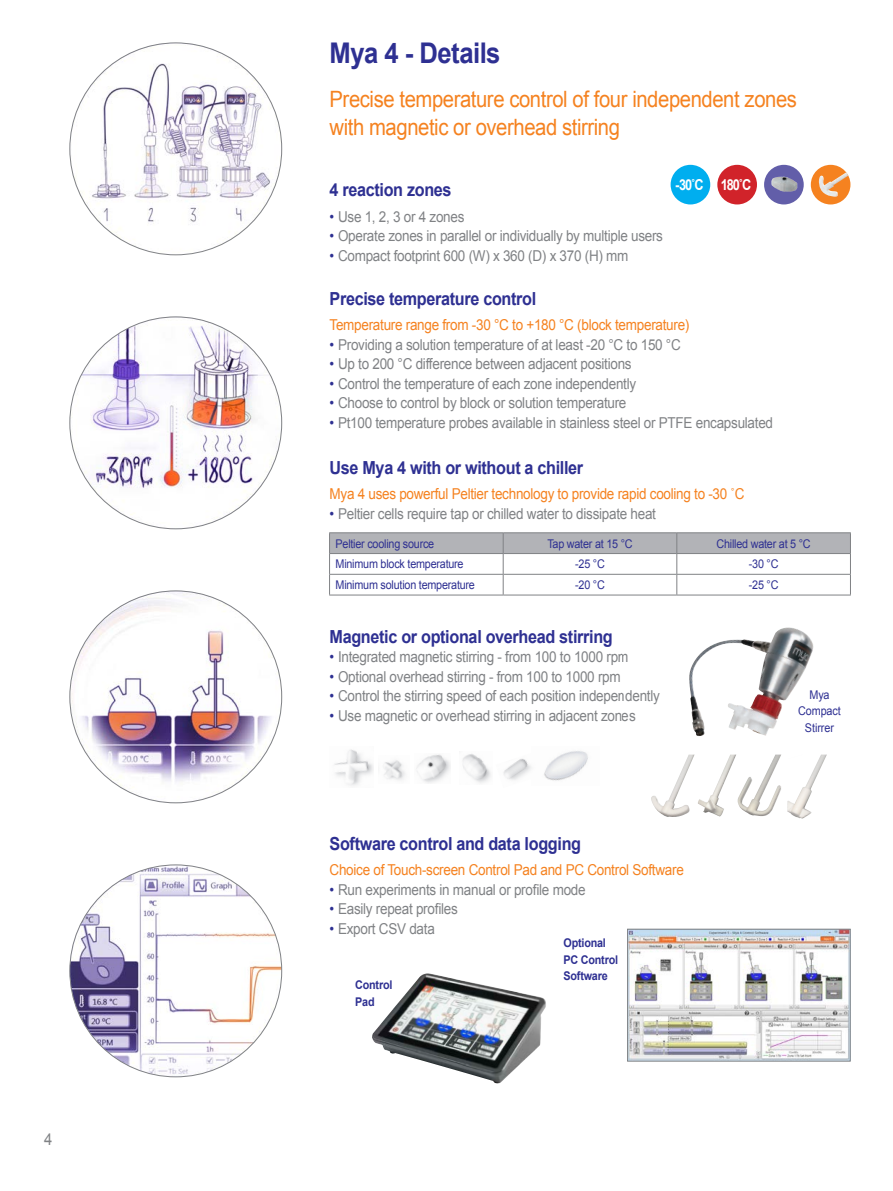
<style>
.page{position:relative;width:893px;height:1191px;background:#fff}
.page>*{position:absolute;margin:0;border:0;box-sizing:border-box;transform-origin:0 0}
.t1{font:700 28.5px "Arial";letter-spacing:-.02em;color:#2e3092;scale:.9 1}
.t2{font:22.5px "Arial";letter-spacing:-.02em;color:#f58220;scale:.9 1}
.t3{font:700 18px "Arial";letter-spacing:-.02em;color:#2e3092;scale:.9 1}
.t4{font:16.5px "Arial";color:#808285;scale:.9 1}
.t5{font:15px "Arial";letter-spacing:-.02em;color:#808285;scale:.9 1}
.t6{font:15px "Arial";letter-spacing:-.02em;color:#f58220;scale:.9 1}
.temperature{font:700 15px "Arial";color:#fff;scale:.85 1}
.p_table{font:12px "Arial";letter-spacing:-.02em;color:#2e3092;scale:.9 1}
.t7{font:700 12px/16.5px "Arial";letter-spacing:-.02em;color:#2e3092;scale:.9 1}
.h6_fetures{font:12px/16.5px "Arial";letter-spacing:-.01em;color:#2e3092;text-align:center;scale:.9 1}
.s1{color:#2e3092}
</style>
<div class="page">
<hr style="left:329px;top:532px;width:174px;height:1px;background:#808285">
<hr style="left:503px;top:532px;width:174px;height:1px;background:#808285">
<hr style="left:677px;top:532px;width:174px;height:1px;background:#808285">
<svg style="left:329px;top:533px;width:522px;height:61px"></svg>
<hr style="left:329px;top:594px;width:174px;height:1px;background:#808285">
<hr style="left:503px;top:594px;width:174px;height:1px;background:#808285">
<hr style="left:677px;top:594px;width:174px;height:1px;background:#808285">
<img style="left:627px;top:928px;width:224px;height:133px">
<img style="left:544px;top:751px;width:44px;height:30px">
<img style="left:334px;top:749px;width:39px;height:37px">
<img style="left:416px;top:754px;width:35px;height:29px">
<img style="left:462px;top:754px;width:29px;height:29px">
<img style="left:503px;top:758px;width:28px;height:22px">
<img style="left:384px;top:760px;width:21px;height:20px">
<div style="left:671px;top:165px;width:39px;height:39px;background:#00aeef;border-radius:50%"></div>
<div style="left:717px;top:165px;width:40px;height:39px;background:#d1232a;border-radius:50%"></div>
<div style="left:811px;top:165px;width:39px;height:39px;background:#f58220;border-radius:50%"></div>
<img style="left:819px;top:172px;width:29px;height:25px">
<div style="left:764px;top:165px;width:40px;height:39px;background:#625ea9;border-radius:50%"></div>
<img style="left:771px;top:177px;width:26px;height:15px">
<img style="left:689px;top:627px;width:125px;height:129px">
<img style="left:651px;top:754px;width:43px;height:63px">
<img style="left:698px;top:754px;width:38px;height:62px">
<img style="left:738px;top:754px;width:43px;height:62px">
<img style="left:787px;top:754px;width:40px;height:65px">
<img style="left:70px;top:43px;width:212px;height:212px;border-radius:106px">
<img style="left:70px;top:317px;width:212px;height:212px;border-radius:106px">
<img style="left:70px;top:591px;width:212px;height:212px;border-radius:106px">
<img style="left:70px;top:865px;width:212px;height:211px;border-radius:106px">
<img style="left:372px;top:973px;width:174px;height:110px">
<p class="t4" style="left:44px;top:1128px;width:11px">4</p>
<h1 class="t1" style="left:330px;top:34px;width:192px">Mya 4 - Details</h1>
<h2 class="t2" style="left:330px;top:84px;width:521px">Precise temperature control of four independent zones</h2>
<h2 class="t2" style="left:330px;top:113px;width:324px">with magnetic or overhead stirring</h2>
<p class="temperature" style="left:675px;top:175px;width:35px">-30˚C</p>
<p class="temperature" style="left:721px;top:175px;width:38px">180˚C</p>
<h3 class="t3" style="left:330px;top:178px;width:137px">4 reaction zones</h3>
<p class="t5" style="left:330px;top:206px;width:151px"><span class="s1">•</span> Use 1, 2, 3 or 4 zones</p>
<p class="t5" style="left:330px;top:226px;width:372px"><span class="s1">•</span> Operate zones in parallel or individually by multiple users</p>
<p class="t5" style="left:330px;top:245px;width:334px"><span class="s1">•</span> Compact footprint 600 (W) x 360 (D) x 370 (H) mm</p>
<h3 class="t3" style="left:330px;top:287px;width:231px">Precise temperature control</h3>
<h3 class="t6" style="left:330px;top:315px;width:401px">Temperature range from -30 °C to +180 °C (block temperature)</h3>
<p class="t5" style="left:330px;top:335px;width:392px"><span class="s1">•</span> Providing a solution temperature of at least -20 °C to 150 °C</p>
<p class="t5" style="left:330px;top:354px;width:337px"><span class="s1">•</span> Up to 200 °C difference between adjacent positions</p>
<p class="t5" style="left:330px;top:374px;width:342px"><span class="s1">•</span> Control the temperature of each zone independently</p>
<p class="t5" style="left:330px;top:393px;width:331px"><span class="s1">•</span> Choose to control by block or solution temperature</p>
<p class="t5" style="left:330px;top:413px;width:494px"><span class="s1">•</span> Pt100 temperature probes available in stainless steel or PTFE encapsulated</p>
<h3 class="t3" style="left:330px;top:456px;width:283px">Use Mya 4 with or without a chiller</h3>
<h3 class="t6" style="left:330px;top:484px;width:463px">Mya 4 uses powerful Peltier technology to provide rapid cooling to -30 ˚C</h3>
<p class="t5" style="left:330px;top:504px;width:364px"><span class="s1">•</span> Peltier cells require tap or chilled water to dissipate heat</p>
<p class="p_table" style="left:336px;top:535px;width:111px">Peltier cooling source</p>
<p class="p_table" style="left:547px;top:535px;width:96px">Tap water at 15 °C</p>
<p class="p_table" style="left:716px;top:535px;width:106px">Chilled water at 5 °C</p>
<p class="p_table" style="left:336px;top:556px;width:144px">Minimum block temperature</p>
<p class="p_table" style="left:575px;top:556px;width:34px">-25 °C</p>
<p class="p_table" style="left:749px;top:556px;width:34px">-30 °C</p>
<p class="p_table" style="left:336px;top:577px;width:156px">Minimum solution temperature</p>
<p class="p_table" style="left:575px;top:577px;width:34px">-20 °C</p>
<p class="p_table" style="left:749px;top:577px;width:34px">-25 °C</p>
<h3 class="t3" style="left:330px;top:624px;width:316px">Magnetic or optional overhead stirring</h3>
<p class="t5" style="left:330px;top:647px;width:334px"><span class="s1">•</span> Integrated magnetic stirring - from 100 to 1000 rpm</p>
<p class="t5" style="left:330px;top:667px;width:325px"><span class="s1">•</span> Optional overhead stirring - from 100 to 1000 rpm</p>
<p class="t5" style="left:330px;top:686px;width:369px"><span class="s1">•</span> Control the stirring speed of each position independently</p>
<p class="t5" style="left:330px;top:706px;width:342px"><span class="s1">•</span> Use magnetic or overhead stirring in adjacent zones</p>
<p class="h6_fetures" style="left:809px;top:686px;width:24px">Mya</p>
<p class="h6_fetures" style="left:798px;top:703px;width:49px">Compact<br>Stirrer</p>
<h3 class="t3" style="left:330px;top:831px;width:281px">Software control and data logging</h3>
<h3 class="t6" style="left:330px;top:860px;width:395px">Choice of Touch-screen Control Pad and PC Control Software</h3>
<p class="t5" style="left:330px;top:879px;width:286px"><span class="s1">•</span> Run experiments in manual or profile mode</p>
<p class="t5" style="left:330px;top:899px;width:144px"><span class="s1">•</span> Easily repeat profiles</p>
<p class="t5" style="left:330px;top:918px;width:118px"><span class="s1">•</span> Export CSV data</p>
<h3 class="t7" style="left:355px;top:977px;width:43px">Control<br>Pad</h3>
<h3 class="t7" style="left:564px;top:935px;width:62px">Optional<br>PC Control<br>Software</h3>
</div>
